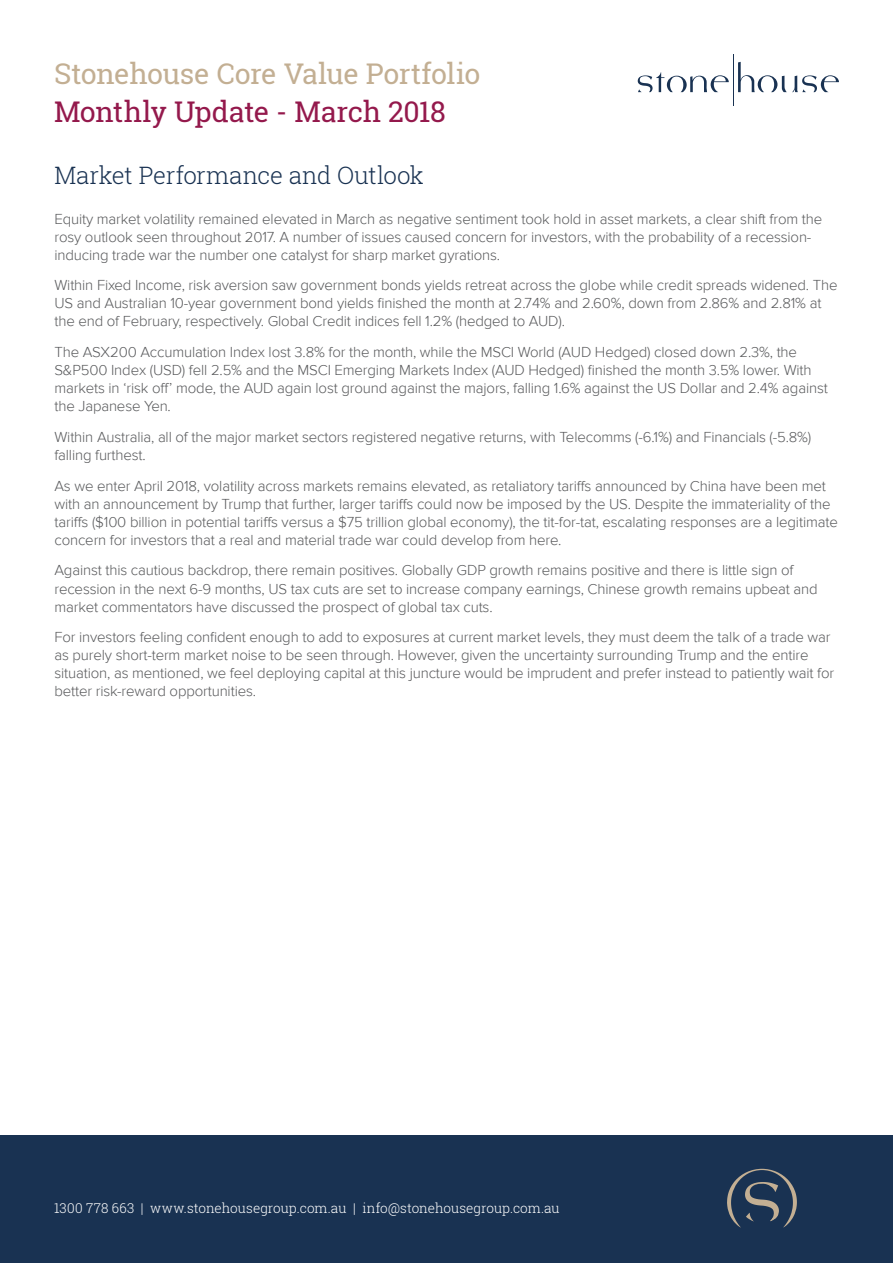
<style>
.page{position:relative;width:893px;height:1263px;background:#fff}
.page>*{position:absolute;margin:0;border:0;box-sizing:border-box;transform-origin:0 0}
.New_Headline{font:28.5px "Roboto Slab";letter-spacing:-.015em;color:#c3af93}
.New_Headline-2{font:28.5px "Roboto Slab";letter-spacing:-.015em;color:#94194c}
.New_Text_Heading{font:300 24px "Roboto Slab";letter-spacing:-.015em;color:#193252}
.t1{font:300 15px/18px "Proxima Nova";letter-spacing:-.01em;color:#58595b}
.New_Headline-3{font:300 13.5px "Roboto Slab";color:#fff}
</style>
<div class="page">
<div style="left:0;top:1135px;width:893px;height:128px;background:#193252"></div>
<svg style="left:727px;top:1169px;width:70px;height:58px"></svg>
<hr style="left:733px;top:54px;width:1px;height:52px;background:#193252">
<svg style="left:638px;top:72px;width:91px;height:21px"></svg>
<svg style="left:738px;top:62px;width:101px;height:31px"></svg>
<p class="New_Headline" style="left:54px;top:54px;width:428px">Stonehouse Core Value Portfolio</p>
<p class="New_Headline-2" style="left:54px;top:92px;width:393px">Monthly Update - March 2018</p>
<p class="New_Text_Heading" style="left:54px;top:159px;width:371px">Market Performance and Outlook</p>
<p class="t1" style="left:54px;top:210px;width:769px">Equity market volatility remained elevated in March as negative sentiment took hold in asset markets, a clear shift from the rosy outlook seen throughout 2017. A number of issues caused concern for investors, with the probability of a recession&shy;inducing trade war the number one catalyst for sharp market gyrations.</p>
<p class="t1" style="left:54px;top:277px;width:785px">Within Fixed Income, risk aversion saw government bonds yields retreat across the globe while credit spreads widened. The<br>US and Australian 10-year government bond yields finished the month at 2.74% and 2.60%, down from 2.86% and 2.81% at the end of February, respectively. Global Credit indices fell 1.2% (hedged to AUD).</p>
<p class="t1" style="left:54px;top:343px;width:775px">The ASX200 Accumulation Index lost 3.8% for the month, while the MSCI World (AUD Hedged) closed down 2.3%, the S&amp;P500 Index (USD) fell 2.5% and the MSCI Emerging Markets Index (AUD Hedged) finished the month 3.5% lower. With markets in ‘risk off’ mode, the AUD again lost ground against the majors, falling 1.6% against the US Dollar and 2.4% against the Japanese Yen.</p>
<p class="t1" style="left:54px;top:428px;width:758px">Within Australia, all of the major market sectors registered negative returns, with Telecomms (-6.1%) and Financials (-5.8%) falling furthest.</p>
<p class="t1" style="left:54px;top:477px;width:785px">As we enter April 2018, volatility across markets remains elevated, as retaliatory tariffs announced by China have been met with an announcement by Trump that further, larger tariffs could now be imposed by the US. Despite the immateriality of the tariffs ($100 billion in potential tariffs versus a $75 trillion global economy), the tit-for-tat, escalating responses are a legitimate concern for investors that a real and material trade war could develop from here.</p>
<p class="t1" style="left:54px;top:562px;width:765px">Against this cautious backdrop, there remain positives. Globally GDP growth remains positive and there is little sign of recession in the next 6-9 months, US tax cuts are set to increase company earnings, Chinese growth remains upbeat and market commentators have discussed the prospect of global tax cuts.</p>
<p class="t1" style="left:54px;top:628px;width:781px">For investors feeling confident enough to add to exposures at current market levels, they must deem the talk of a trade war as purely short-term market noise to be seen through. However, given the uncertainty surrounding Trump and the entire situation, as mentioned, we feel deploying capital at this juncture would be imprudent and prefer instead to patiently wait for better risk-reward opportunities.</p>
<p class="New_Headline-3" style="left:54px;top:1199px;width:507px">1300 778 663 | www.stonehousegroup.com.au | info@stonehousegroup.com.au</p>
</div>
